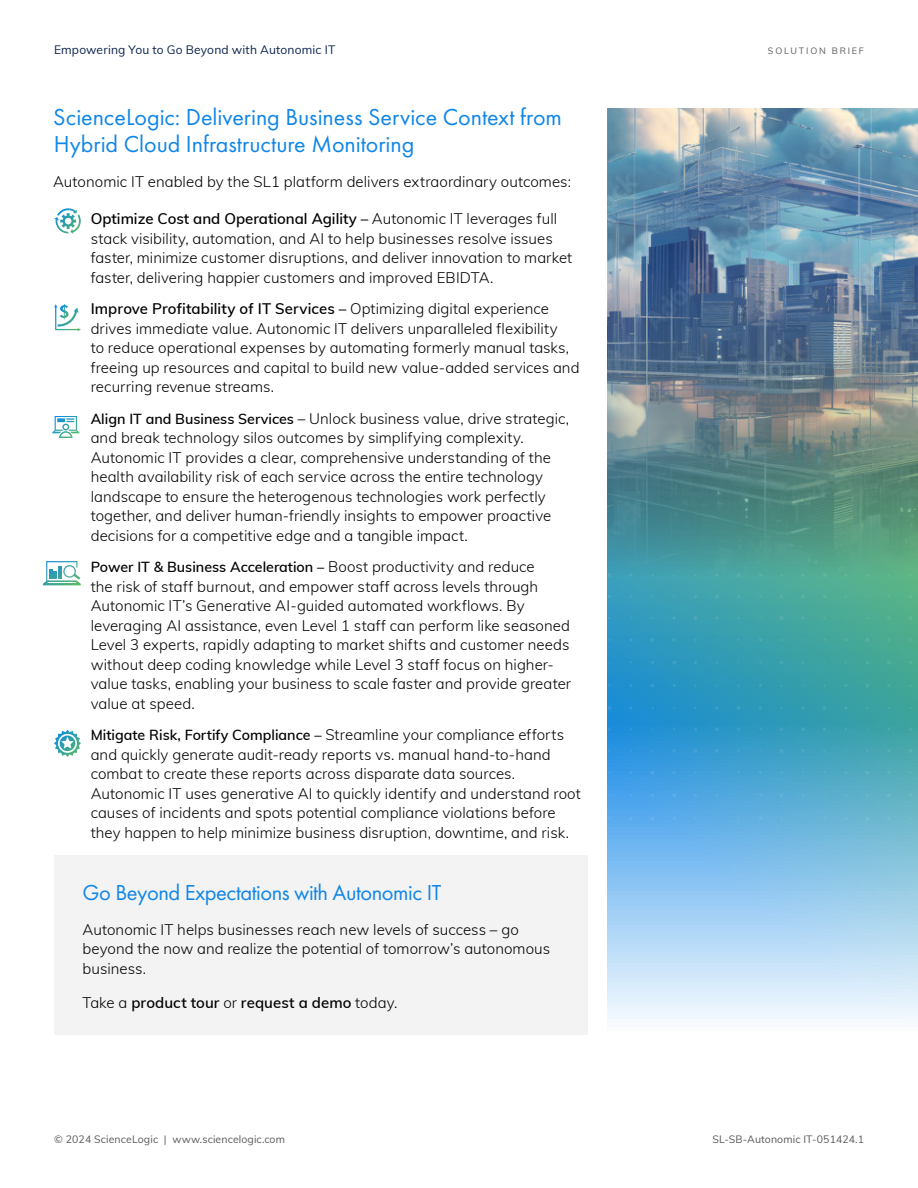
<style>
.page{position:relative;width:918px;height:1188px;background:#fff}
.page>*{position:absolute;margin:0;border:0;box-sizing:border-box;transform-origin:0 0}
.t1{font:24px/27px "Futura PT";color:#1086e8}
.t2{font:22.5px "Futura PT";letter-spacing:-.02em;color:#1086e8}
.t3{font:300 15px/19.5px "Muli";letter-spacing:.005em;color:#000}
.t4{font:600 15px "Muli";letter-spacing:.005em;color:#000}
.t5{font:600 14.25px "Muli";color:#000}
.t6{font:12px "Muli";letter-spacing:.015em;color:#0a214d}
.t7{font:10.5px "Muli";letter-spacing:.01em;color:#58595b}
.t8{font:9px "Muli";letter-spacing:.2em;color:#58595b}
.s1{font-weight:600}
.s2{font-weight:600;font-size:14.25px}
.s3{font-weight:300;font-size:15px}
.s4{font-weight:300}
</style>
<div class="page">
<div style="left:54px;top:855px;width:533px;height:180px;background:#f3f3f3"></div>
<svg style="left:608px;top:681px;width:310px;height:342px;background:#7ebfe0"></svg>
<div style="left:608px;top:108px;width:310px;height:573px;background:linear-gradient(to right,#2a96c8,#4dad8b)"></div>
<img style="left:608px;top:108px;width:310px;height:488px">
<svg style="left:54px;top:208px;width:27px;height:26px"></svg>
<svg style="left:54px;top:304px;width:27px;height:27px"></svg>
<svg style="left:52px;top:416px;width:27px;height:22px"></svg>
<svg style="left:43px;top:561px;width:38px;height:24px"></svg>
<svg style="left:54px;top:730px;width:27px;height:27px"></svg>
<p class="t6" style="left:54px;top:41px;width:283px">Empowering You to Go Beyond with Autonomic IT</p>
<p class="t8" style="left:768px;top:44px;width:98px">SOLUTION BRIEF</p>
<h1 class="t1" style="left:53px;top:104px;width:510px">ScienceLogic: Delivering Business Service Context from<br>Hybrid Cloud Infrastructure Monitoring</h1>
<p class="t3" style="left:53px;top:171px;width:519px">Autonomic IT enabled by the SL1 platform delivers extraordinary outcomes:</p>
<p class="t3" style="left:91px;top:208px;width:483px"><span class="s1">Optimize Cost and Operational Agility –</span> Autonomic IT leverages full stack visibility, automation, and AI to help businesses resolve issues faster, minimize customer disruptions, and deliver innovation to market faster, delivering happier customers and improved EBIDTA.</p>
<p class="t3" style="left:91px;top:298px;width:490px"><span class="s1">Improve Profitability of IT Services –</span> Optimizing digital experience drives immediate value. Autonomic IT delivers unparalleled flexibility<br>to reduce operational expenses by automating formerly manual tasks, freeing up resources and capital to build new value-added services and recurring revenue streams.</p>
<p class="t3" style="left:91px;top:408px;width:480px"><span class="s2">Align IT and Business Services</span> – Unlock business value, drive strategic, and break technology silos outcomes by simplifying complexity.<br>Autonomic IT provides a clear, comprehensive understanding of the health availability risk of each service across the entire technology landscape to ensure the heterogenous technologies work perfectly together, and deliver human-friendly insights to empower proactive decisions for a competitive edge and a tangible impact.</p>
<p class="t5" style="left:91px;top:557px;width:446px">Power IT &amp; Business Acceleration – <span class="s3">Boost productivity and reduce</span></p>
<p class="t3" style="left:91px;top:576px;width:482px">the risk of staff burnout, and empower staff across levels through Autonomic IT’s Generative AI-guided automated workflows. By leveraging AI assistance, even Level 1 staff can perform like seasoned Level 3 experts, rapidly adapting to market shifts and customer needs without deep coding knowledge while Level 3 staff focus on higher&shy;value tasks, enabling your business to scale faster and provide greater value at speed.</p>
<p class="t5" style="left:91px;top:725px;width:475px">Mitigate Risk, Fortify Compliance – <span class="s3">Streamline your compliance efforts</span></p>
<p class="t3" style="left:91px;top:744px;width:492px">and quickly generate audit-ready reports vs. manual hand-to-hand combat to create these reports across disparate data sources.<br>Autonomic IT uses generative AI to quickly identify and understand root causes of incidents and spots potential compliance violations before they happen to help minimize business disruption, downtime, and risk.</p>
<h2 class="t2" style="left:83px;top:879px;width:360px">Go Beyond Expectations with Autonomic IT</h2>
<p class="t3" style="left:83px;top:919px;width:469px">Autonomic IT helps businesses reach new levels of success – go beyond the now and realize the potential of tomorrow’s autonomous business.</p>
<p class="t4" style="left:83px;top:992px;width:316px"><span class="s4">Take a</span> product tour <span class="s4">or</span> request a demo <span class="s4">today.</span></p>
<p class="t7" style="left:54px;top:1132px;width:232px">© 2024 ScienceLogic | www.sciencelogic.com</p>
<p class="t7" style="left:712px;top:1132px;width:153px">SL-SB-Autonomic IT-051424.1</p>
</div>
